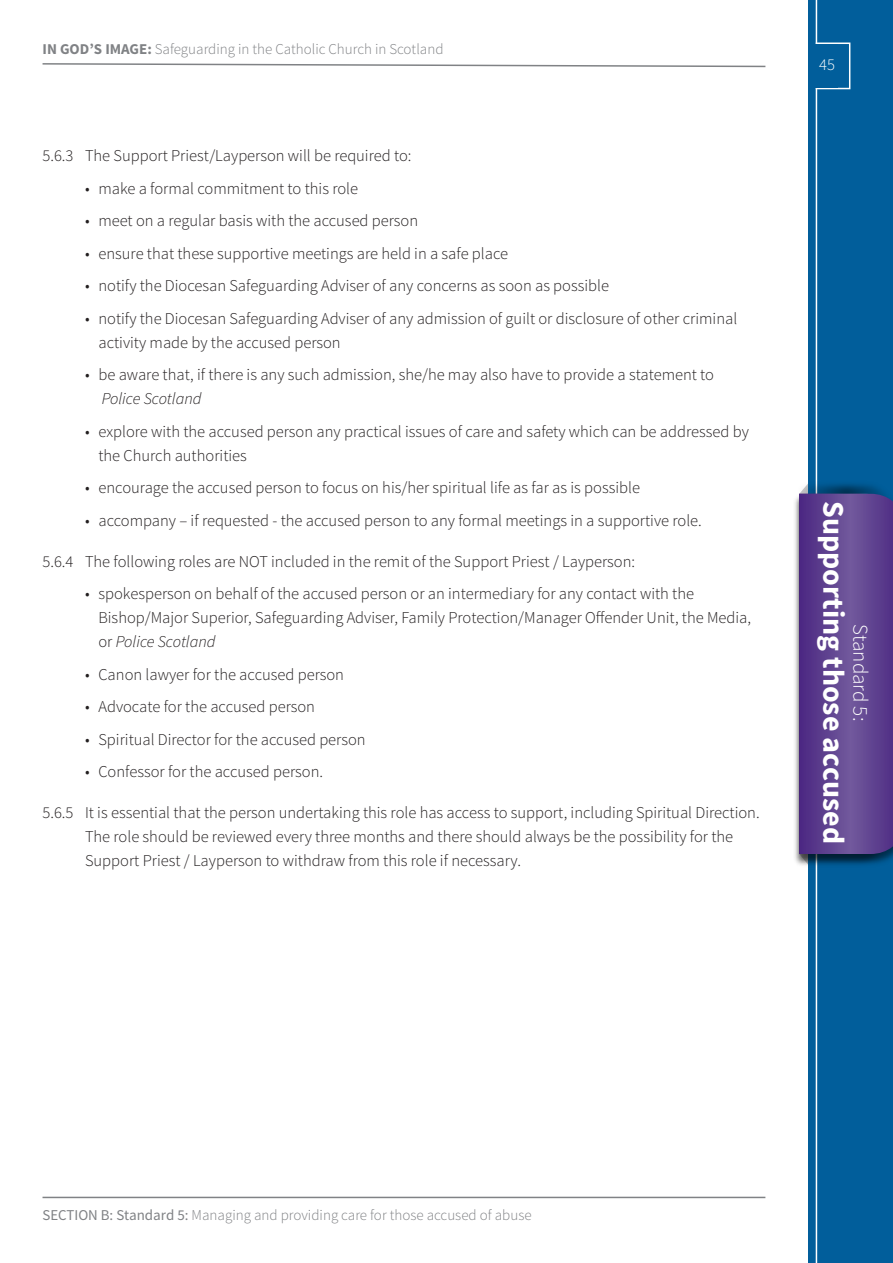
<style>
.page{position:relative;width:893px;height:1263px;background:#fff}
.page>*{position:absolute;margin:0;border:0;box-sizing:border-box;transform-origin:0 0}
.t1{font:700 30px "Source Sans Pro";color:#fff}
.t2{font:300 21px "Source Sans Pro";color:#fff}
.t3{font:300 16.5px/24px "Source Sans Pro";color:#231f20}
.t4{font:italic 300 16.5px "Source Sans Pro";color:#231f20}
.t5{font:300 16.5px "Source Sans Pro";color:#fff}
.t6{font:300 15px "Source Sans Pro";color:#808285}
.s1{font-weight:700}
.s2{font-style:italic}
.s3{font-weight:400}
</style>
<div class="page">
<div style="left:808px;top:0;width:85px;height:1263px;background:#015e9b"></div>
<div style="left:816px;top:43px;width:34px;height:46px;border:2px solid #fff"></div>
<hr style="left:43px;top:1197px;width:722px;height:1px;background:#808285">
<svg style="left:42px;top:63px;width:724px;height:5px"></svg>
<hr style="left:816px;top:0;width:1px;height:1263px;background:#fff">
<div style="left:808px;top:44px;width:30px;height:44px;background:#015e9b"></div>
<img style="left:795px;top:477px;width:23px;height:381px">
<svg style="left:799px;top:480px;width:94px;height:387px;background:#59438e"></svg>
<p class="t6" style="left:43px;top:43px;width:402px"><span class="s1">IN GOD’S IMAGE:</span> Safeguarding in the Catholic Church in Scotland</p>
<p class="t3" style="left:43px;top:145px;width:370px">5.6.3 The Support Priest/Layperson will be required to:</p>
<p class="t3" style="left:85px;top:178px;width:275px">• make a formal commitment to this role</p>
<p class="t3" style="left:85px;top:210px;width:335px">• meet on a regular basis with the accused person</p>
<p class="t3" style="left:85px;top:243px;width:425px">• ensure that these supportive meetings are held in a safe place</p>
<p class="t3" style="left:85px;top:275px;width:526px">• notify the Diocesan Safeguarding Adviser of any concerns as soon as possible</p>
<p class="t3" style="left:98px;top:308px;width:640px;text-indent:-13px">• notify the Diocesan Safeguarding Adviser of any admission of guilt or disclosure of other criminal activity made by the accused person</p>
<p class="t3" style="left:85px;top:364px;width:630px">• be aware that, if there is any such admission, she/he may also have to provide a statement to</p>
<p class="t4" style="left:102px;top:392px;width:101px">Police Scotland</p>
<p class="t3" style="left:98px;top:421px;width:652px;text-indent:-13px">• explore with the accused person any practical issues of care and safety which can be addressed by the Church authorities</p>
<p class="t3" style="left:85px;top:477px;width:556px">• encourage the accused person to focus on his/her spiritual life as far as is possible</p>
<p class="t3" style="left:85px;top:510px;width:618px">• accompany – if requested - the accused person to any formal meetings in a supportive role.</p>
<p class="t3" style="left:43px;top:551px;width:594px">5.6.4 The following roles are NOT included in the remit of the Support Priest / Layperson:</p>
<p class="t3" style="left:98px;top:583px;width:654px;text-indent:-13px">• spokesperson on behalf of the accused person or an intermediary for any contact with the<br>Bishop/Major Superior, Safeguarding Adviser, Family Protection/Manager Offender Unit, the Media, or <span class="s2">Police Scotland</span></p>
<p class="t3" style="left:85px;top:664px;width:260px">• Canon lawyer for the accused person</p>
<p class="t3" style="left:85px;top:696px;width:231px">• Advocate for the accused person</p>
<p class="t3" style="left:85px;top:729px;width:282px">• Spiritual Director for the accused person</p>
<p class="t3" style="left:85px;top:761px;width:240px">• Confessor for the accused person.</p>
<p class="t3" style="left:85px;top:802px;width:676px;text-indent:-43px">5.6.5 It is essential that the person undertaking this role has access to support, including Spiritual Direction.<br>The role should be reviewed every three months and there should always be the possibility for the<br>Support Priest / Layperson to withdraw from this role if necessary.</p>
<p class="t5" style="left:819px;top:58px;width:17px">45</p>
<h1 class="t1" style="left:844px;top:501px;width:344px;rotate:90deg">Supporting those accused</h1>
<p class="t2" style="left:868px;top:624px;width:99px;rotate:90deg">Standard 5:</p>
<p class="t6" style="left:43px;top:1209px;width:491px"><span class="s3">SeCTION B: Standard 5:</span> Managing and providing care for those accused of abuse</p>
</div>
